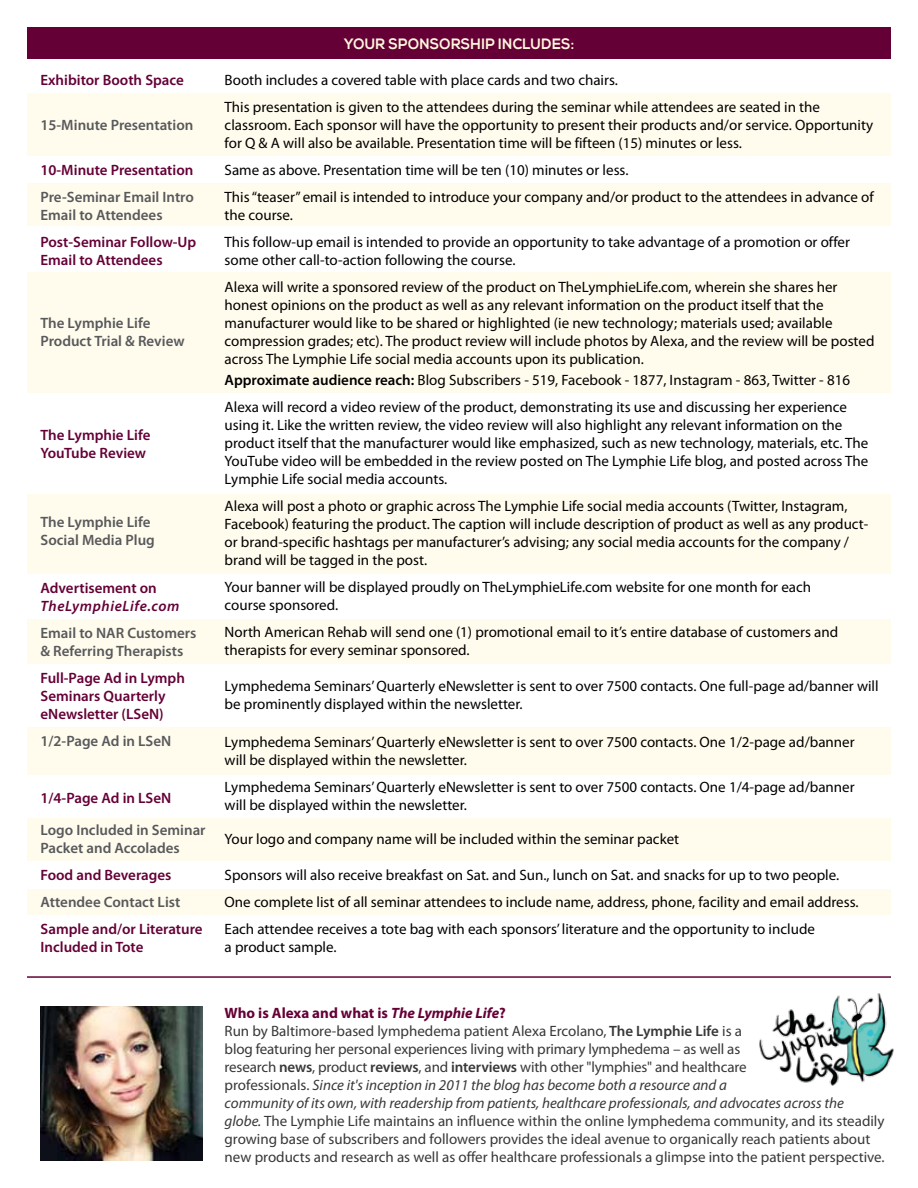
<style>
.page{position:relative;width:918px;height:1188px;background:#fff}
.page>*{position:absolute;margin:0;border:0;box-sizing:border-box;transform-origin:0 0}
.t1{font:15px/18px "Myriad Pro";color:#000}
.t2{font:15px/18px "Myriad Pro";color:#383839}
.t3{font:600 15px/18px "Myriad Pro";color:#650036}
.t4{font:600 15px/18px "Myriad Pro";color:#58595b}
.t5{font:700 15px "Nexa";letter-spacing:.02em;color:#fff7dc;scale:.95 1}
.t6{font:italic 600 15px "Myriad Pro";letter-spacing:.04em;color:#650036}
.s1{font-weight:600}
.s2{font-weight:700;color:#650036}
.s3{font-weight:700;font-style:italic;color:#650036}
.s4{font-style:italic}
</style>
<div class="page">
<div style="left:27px;top:889px;width:864px;height:26px;background:#fffbed"></div>
<div style="left:27px;top:818px;width:864px;height:43px;background:#fffbed"></div>
<div style="left:27px;top:728px;width:864px;height:47px;background:#fffbed"></div>
<div style="left:27px;top:619px;width:864px;height:44px;background:#fffbed"></div>
<div style="left:27px;top:494px;width:864px;height:79px;background:#fffbed"></div>
<div style="left:27px;top:272px;width:864px;height:121px;background:#fffbed"></div>
<div style="left:27px;top:184px;width:864px;height:42px;background:#fffbed"></div>
<div style="left:27px;top:93px;width:864px;height:63px;background:#fffbed"></div>
<img style="left:40px;top:1007px;width:162px;height:154px">
<div style="left:27px;top:27px;width:864px;height:31px;background:#650036"></div>
<hr style="left:27px;top:976px;width:864px;height:2px;background:#650036">
<img style="left:759px;top:993px;width:135px;height:93px">
<p class="t3" style="left:41px;top:70px;width:145px">Exhibitor Booth Space</p>
<p class="t4" style="left:41px;top:115px;width:154px">15-Minute Presentation</p>
<p class="t3" style="left:41px;top:160px;width:154px">10-Minute Presentation</p>
<p class="t4" style="left:41px;top:187px;width:155px">Pre-Seminar Email Intro<br>Email to Attendees</p>
<p class="t3" style="left:41px;top:232px;width:157px">Post-Seminar Follow-Up<br>Email to Attendees</p>
<p class="t4" style="left:41px;top:313px;width:146px">The Lymphie Life<br>Product Trial &amp; Review</p>
<p class="t3" style="left:41px;top:426px;width:111px">The Lymphie Life<br>YouTube Review</p>
<p class="t4" style="left:41px;top:513px;width:116px">The Lymphie Life<br>Social Media Plug</p>
<p class="t3" style="left:41px;top:579px;width:118px">Advertisement on</p>
<p class="t6" style="left:41px;top:597px;width:141px">TheLymphieLife.com</p>
<p class="t4" style="left:41px;top:624px;width:157px">Email to NAR Customers &amp; Referring Therapists</p>
<p class="t3" style="left:41px;top:669px;width:146px">Full-Page Ad in Lymph<br>Seminars Quarterly eNewsletter (LSeN)</p>
<p class="t4" style="left:41px;top:732px;width:132px">1/2-Page Ad in LSeN</p>
<p class="t3" style="left:41px;top:789px;width:132px">1/4-Page Ad in LSeN</p>
<p class="t4" style="left:41px;top:820px;width:167px">Logo Included in Seminar<br>Packet and Accolades</p>
<p class="t3" style="left:41px;top:865px;width:132px">Food and Beverages</p>
<p class="t4" style="left:41px;top:892px;width:141px">Attendee Contact List</p>
<p class="t3" style="left:41px;top:919px;width:164px">Sample and/or Literature<br>Included in Tote</p>
<p class="t5" style="left:344px;top:35px;width:244px">YOUR SPONSORSHIP INCLUDES:</p>
<p class="t1" style="left:225px;top:66px;width:597px;line-height:27px">Booth includes a covered table with place cards and two chairs.<br>This presentation is given to the attendees during the seminar while attendees are seated in the</p>
<p class="t1" style="left:225px;top:116px;width:650px">classroom. Each sponsor will have the opportunity to present their products and/or service. Opportunity for Q &amp; A will also be available. Presentation time will be fifteen (15) minutes or less.</p>
<p class="t1" style="left:225px;top:156px;width:651px;line-height:27px">Same as above. Presentation time will be ten (10) minutes or less.<br>This “teaser” email is intended to introduce your company and/or product to the attendees in advance of</p>
<p class="t1" style="left:225px;top:201px;width:627px;line-height:27px">the course.<br>This follow-up email is intended to provide an opportunity to take advantage of a promotion or offer</p>
<p class="t1" style="left:225px;top:246px;width:614px;line-height:27px">some other call-to-action following the course.<br>Alexa will write a sponsored review of the product on TheLymphieLife.com, wherein she shares her</p>
<p class="t1" style="left:225px;top:296px;width:651px">honest opinions on the product as well as any relevant information on the product itself that the manufacturer would like to be shared or highlighted (ie new technology; materials used; available compression grades; etc). The product review will include photos by Alexa, and the review will be posted across The Lymphie Life social media accounts upon its publication.</p>
<p class="t1" style="left:225px;top:367px;width:627px;line-height:27px"><span class="s1">Approximate audience reach:</span> Blog Subscribers - 519, Facebook - 1877, I nstagram - 863, Twitter - 816<br>Alexa will record a video review of the product, demonstrating its use and discussing her experience</p>
<p class="t1" style="left:225px;top:417px;width:645px">using it. Like the written review, the video review will also highlight any relevant information on the product itself that the manufacturer would like emphasized, such as new technology, materials, etc. The YouTube video will be embedded in the review posted on The Lymphie Life blog, and posted across The Lymphie Life social media accounts.</p>
<p class="t1" style="left:225px;top:498px;width:645px">Alexa will post a photo or graphic across The Lymphie Life social media accounts (Twitter, I nstagram, Facebook) featuring the product. The caption will include description of product as well as any product&shy;or brand-specific hashtags per manufacturer’s advising; any social media accounts for the company / brand will be tagged in the post.</p>
<p class="t1" style="left:225px;top:579px;width:588px">Your banner will be displayed proudly on TheLymphieLife.com website for one month for each course sponsored.</p>
<p class="t1" style="left:225px;top:624px;width:615px">North American Rehab will send one (1) promotional email to it’s entire database of customers and therapists for every seminar sponsored.</p>
<p class="t1" style="left:225px;top:678px;width:656px">Lymphedema Seminars’ Quarterly eNewsletter is sent to over 7500 contacts. One full-page ad/banner will be prominently displayed within the newsletter.</p>
<p class="t1" style="left:225px;top:733px;width:632px">Lymphedema Seminars’ Quarterly eNewsletter is sent to over 7500 contacts. One 1/2-page ad/banner will be displayed within the newsletter.</p>
<p class="t1" style="left:225px;top:778px;width:632px">Lymphedema Seminars’ Quarterly eNewsletter is sent to over 7500 contacts. One 1/4-page ad/banner will be displayed within the newsletter.</p>
<p class="t1" style="left:225px;top:831px;width:456px">Your logo and company name will be included within the seminar packet</p>
<p class="t1" style="left:225px;top:862px;width:635px;line-height:27px">Sponsors will also receive breakfast on Sat. and Sun., lunch on Sat. and snacks for up to two people.<br>One complete list of all seminar attendees to include name, address, phone, facility and email address.<br>Each attendee receives a tote bag with each sponsors’ literature and the opportunity to include</p>
<p class="t1" style="left:225px;top:939px;width:113px">a product sample.</p>
<p class="t2" style="left:225px;top:1004px;width:662px"><span class="s2">Who is Alexa and what is</span> <span class="s3">The Lymphie Life</span><span class="s2">?<br></span>Run by Baltimore-based lymphedema patient Alexa Ercolano, <span class="s1">The Lymphie Life</span> is a<br>blog featuring her personal experiences living with primary lymphedema – as well as<br>research <span class="s1">news</span>, product <span class="s1">reviews</span>, and <span class="s1">interviews</span> with other "lymphies" and healthcare<br>professionals. <span class="s4">Since it's inception in 2011 the blog has become both a resource and a<br>community of its own, with readership from patients, healthcare professionals, and advocates across the<br>globe.</span> The Lymphie Life maintains an influence within the online lymphedema community, and its steadily growing base of subscribers and followers provides the ideal avenue to organically reach patients about new products and research as well as offer healthcare professionals a glimpse into the patient perspective.</p>
</div>
